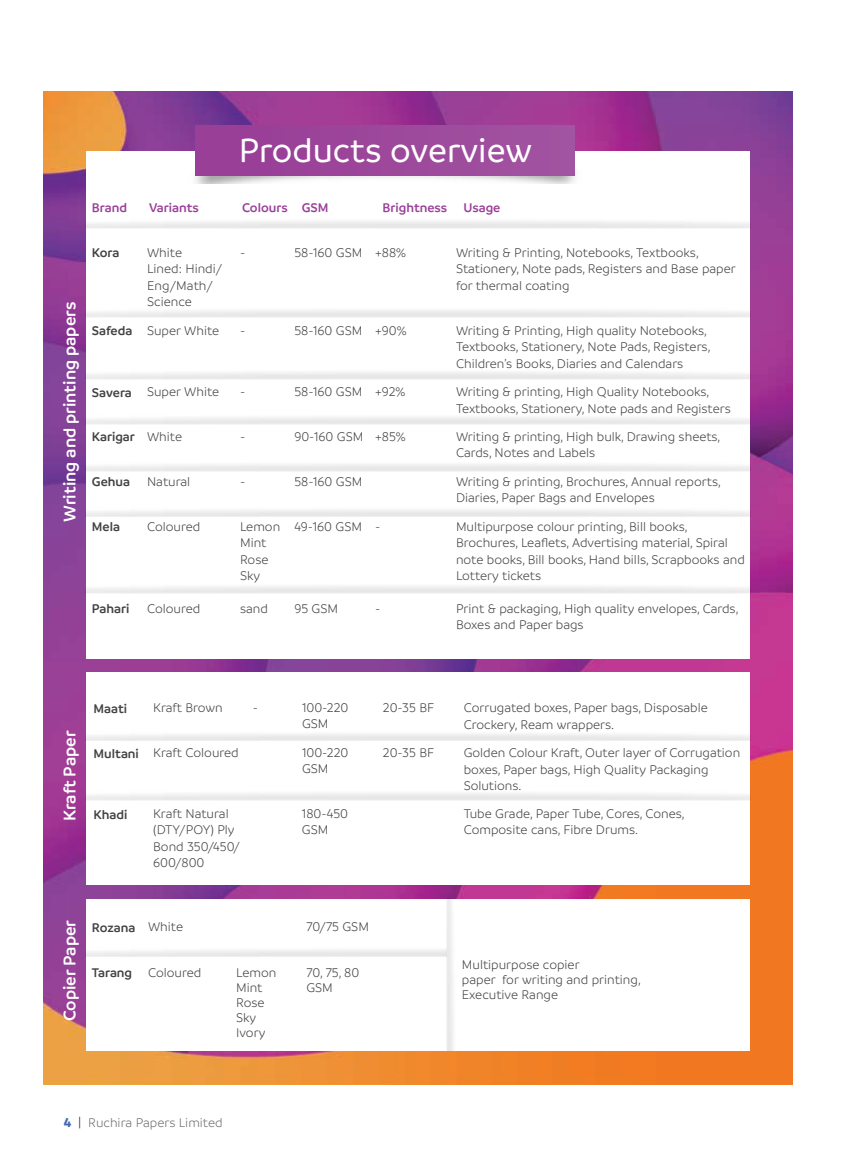
<style>
.page{position:relative;width:851px;height:1170px;background:#fff}
.page>*{position:absolute;margin:0;border:0;box-sizing:border-box;transform-origin:0 0}
.t1{font:500 36px "Branding W00";color:#fff}
.t2{font:600 18px "Branding W00";color:#fff}
.t3{font:300 13.5px/16.5px "Branding W00";color:#414142}
.t4{font:600 13.5px "Branding W00";color:#414142}
.t5{font:600 13.5px "Branding W00";color:#9a3f98}
.t6{font:300 13.5px "Branding W00";color:#6d6f71}
.s1{font-weight:600}
.s2{font-weight:300}
.s3{font-weight:700;color:#426ab3}
.s4{color:#231f20}
</style>
<div class="page">
<img style="left:43px;top:91px;width:749px;height:993px">
<div style="left:86px;top:151px;width:663px;height:507px;background:#fff"></div>
<img style="left:195px;top:169px;width:381px;height:15px">
<div style="left:195px;top:126px;width:379px;height:50px;background:#9c489b"></div>
<div style="left:86px;top:672px;width:663px;height:212px;background:#fff"></div>
<div style="left:86px;top:899px;width:663px;height:151px;background:#fff"></div>
<img style="left:433px;top:898px;width:31px;height:152px">
<h1 class="t1" style="left:239px;top:132px;width:295px">Products overview</h1>
<h2 class="t2" style="left:60px;top:521px;width:221px;rotate:-90deg">Writing and printing papers</h2>
<p class="t5" style="left:92px;top:200px;width:37px">Brand</p>
<p class="t5" style="left:149px;top:200px;width:51px">Variants</p>
<p class="t5" style="left:242px;top:200px;width:88px">Colours GSM</p>
<p class="t5" style="left:382px;top:200px;width:119px">Brightness Usage</p>
<p class="t4" style="left:92px;top:245px;width:29px">Kora</p>
<p class="t3" style="left:147px;top:244px;width:77px">White<br>Lined: Hindi/<br>Eng/Math/<br>Science</p>
<p class="t3" style="left:240px;top:244px;width:7px">-</p>
<p class="t3" style="left:294px;top:244px;width:113px">58-160 GSM +88%</p>
<p class="t3" style="left:456px;top:244px;width:281px">Writing &amp; Printing, Notebooks, Textbooks,<br>Stationery, Note pads, Registers and Base paper for thermal coating</p>
<p class="t3" style="left:92px;top:322px;width:129px"><span class="s1">Safeda</span> Super White</p>
<p class="t3" style="left:240px;top:322px;width:7px">-</p>
<p class="t3" style="left:294px;top:322px;width:114px">58-160 GSM +90%</p>
<p class="t3" style="left:456px;top:322px;width:256px">Writing &amp; Printing, High quality Notebooks,<br>Textbooks, Stationery, Note Pads, Registers,<br>Children’s Books, Diaries and Calendars</p>
<p class="t3" style="left:92px;top:383px;width:129px"><span class="s1">Savera</span> Super White</p>
<p class="t3" style="left:240px;top:383px;width:7px">-</p>
<p class="t3" style="left:294px;top:383px;width:113px">58-160 GSM +92%</p>
<p class="t3" style="left:456px;top:383px;width:276px">Writing &amp; printing, High Quality Notebooks,<br>Textbooks, Stationery, Note pads and Registers</p>
<p class="t4" style="left:92px;top:429px;width:92px">Karigar <span class="s2">White</span></p>
<p class="t3" style="left:240px;top:428px;width:7px">-</p>
<p class="t3" style="left:294px;top:428px;width:113px">90-160 GSM +85%</p>
<p class="t3" style="left:456px;top:428px;width:266px">Writing &amp; printing, High bulk, Drawing sheets,<br>Cards, Notes and Labels</p>
<p class="t4" style="left:92px;top:474px;width:40px">Gehua</p>
<p class="t3" style="left:147px;top:473px;width:45px">Natural</p>
<p class="t3" style="left:240px;top:473px;width:7px">-</p>
<p class="t3" style="left:294px;top:473px;width:70px">58-160 GSM</p>
<p class="t3" style="left:456px;top:473px;width:266px">Writing &amp; printing, Brochures, Annual reports,<br>Diaries, Paper Bags and Envelopes</p>
<p class="t4" style="left:92px;top:519px;width:30px">Mela</p>
<p class="t3" style="left:147px;top:518px;width:55px">Coloured</p>
<p class="t3" style="left:240px;top:518px;width:42px">Lemon<br>Mint<br>Rose<br>Sky</p>
<p class="t3" style="left:294px;top:518px;width:88px">49-160 GSM -</p>
<p class="t3" style="left:456px;top:518px;width:290px">Multipurpose colour printing, Bill books, Brochures, Leaflets, Advertising material, Spiral note books, Bill books, Hand bills, Scrapbooks and Lottery tickets</p>
<p class="t4" style="left:92px;top:601px;width:39px">Pahari</p>
<p class="t3" style="left:147px;top:600px;width:55px">Coloured</p>
<p class="t3" style="left:240px;top:600px;width:29px">sand</p>
<p class="t3" style="left:294px;top:600px;width:45px">95 GSM</p>
<p class="t3" style="left:375px;top:600px;width:7px">-</p>
<p class="t3" style="left:456px;top:600px;width:284px">Print &amp; packaging, High quality envelopes, Cards,<br>Boxes and Paper bags</p>
<h2 class="t2" style="left:60px;top:821px;width:92px;rotate:-90deg">Kraft Paper</h2>
<p class="t4" style="left:94px;top:701px;width:35px">Maati</p>
<p class="t3" style="left:153px;top:699px;width:71px">Kraft Brown</p>
<p class="t3" style="left:253px;top:699px;width:7px">-</p>
<p class="t3" style="left:302px;top:699px;width:48px">100-220<br>GSM</p>
<p class="t3" style="left:383px;top:699px;width:53px">20-35 BF</p>
<p class="t3" style="left:463px;top:699px;width:245px">Corrugated boxes, Paper bags, Disposable<br>Crockery, Ream wrappers.</p>
<p class="t3" style="left:94px;top:744px;width:146px"><span class="s1">Multani</span> Kraft Coloured</p>
<p class="t3" style="left:302px;top:744px;width:48px">100-220<br>GSM</p>
<p class="t3" style="left:383px;top:744px;width:53px">20-35 BF</p>
<p class="t3" style="left:463px;top:744px;width:278px">Golden Colour Kraft, Outer layer of Corrugation boxes, Paper bags, High Quality Packaging<br>Solutions.</p>
<p class="t4" style="left:94px;top:806px;width:35px">Khadi</p>
<p class="t3" style="left:153px;top:805px;width:88px">Kraft Natural (DTY/POY) Ply<br>Bond 350/450/<br>600/800</p>
<p class="t3" style="left:302px;top:805px;width:48px">180-450<br>GSM</p>
<p class="t3" style="left:463px;top:805px;width:222px">Tube Grade, Paper Tube, Cores, Cones,<br>Composite cans, Fibre Drums.</p>
<h2 class="t2" style="left:60px;top:1021px;width:103px;rotate:-90deg">Copier Paper</h2>
<p class="t4" style="left:92px;top:919px;width:93px">Rozana <span class="s2">White</span></p>
<p class="t3" style="left:306px;top:918px;width:64px">70/75 GSM</p>
<p class="t3" style="left:92px;top:964px;width:111px"><span class="s1">Tarang</span> Coloured</p>
<p class="t3" style="left:236px;top:964px;width:42px;line-height:15px">Lemon<br>Mint<br>Rose<br>Sky<br>Ivory</p>
<p class="t3" style="left:306px;top:964px;width:54px;line-height:15px">70, 75, 80<br>GSM</p>
<p class="t6" style="left:64px;top:1115px;width:160px"><span class="s3">4</span> <span class="s4">|</span> Ruchira Papers Limited</p>
<p class="t3" style="left:462px;top:957px;width:180px;line-height:15px">Multipurpose copier<br>paper for writing and printing,<br>Executive Range</p>
</div>
